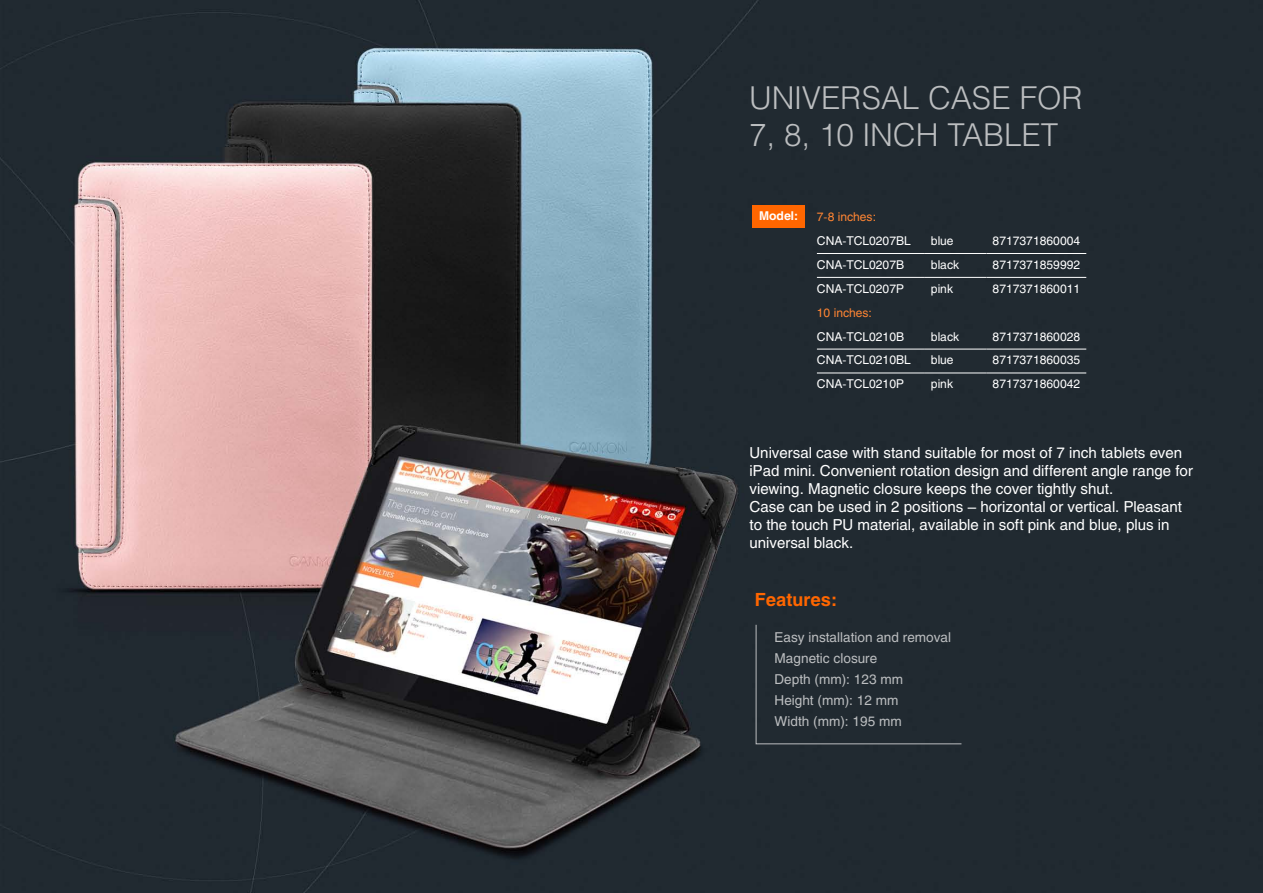
<style>
.page{position:relative;width:1263px;height:893px;background:#fff}
.page>*{position:absolute;margin:0;border:0;box-sizing:border-box;transform-origin:0 0}
.t1{font:31.5px/37.8px "Helios Light C";color:#bcbec0}
.t2{font:700 18px "Helios C";color:#f60}
.t3{font:15px/18px "Helios C";color:#fff}
.t4{font:13.5px/21px "Helios C";color:#bcbec0}
.t5{font:12px "Helios C";color:#fff}
.t6{font:12px "Helios C";color:#ff8533}
.t7{font:700 12px "Helios C";color:#fff}
</style>
<div class="page">
<img style="left:0;top:0;width:1263px;height:893px">
<div style="left:752px;top:206px;width:53px;height:22px;background:#f60"></div>
<div style="left:756px;top:624px;width:206px;height:120px;background:#212a31"></div>
<hr style="left:817px;top:253px;width:108px;height:1px;background:#fff">
<hr style="left:925px;top:253px;width:61px;height:1px;background:#fff">
<hr style="left:986px;top:253px;width:100px;height:1px;background:#fff">
<hr style="left:817px;top:277px;width:108px;height:1px;background:#fff">
<hr style="left:925px;top:277px;width:61px;height:1px;background:#fff">
<hr style="left:986px;top:277px;width:100px;height:1px;background:#fff">
<hr style="left:817px;top:349px;width:108px;height:1px;background:#fff">
<hr style="left:925px;top:349px;width:61px;height:1px;background:#fff">
<hr style="left:986px;top:349px;width:100px;height:1px;background:#fff">
<hr style="left:817px;top:373px;width:108px;height:1px;background:#fff">
<hr style="left:925px;top:373px;width:61px;height:1px;background:#fff">
<hr style="left:986px;top:373px;width:100px;height:1px;background:#fff">
<h1 class="t1" style="left:749px;top:78px;width:335px">UNIVERSAL CASE FOR<br>7, 8, 10 INCH TABLET</h1>
<p class="t7" style="left:759px;top:209px;width:41px">Model:</p>
<p class="t6" style="left:817px;top:210px;width:61px">7-8 inches:</p>
<p class="t5" style="left:817px;top:234px;width:96px">CNA-TCL0207BL</p>
<p class="t5" style="left:931px;top:234px;width:24px">blue</p>
<p class="t5" style="left:992px;top:234px;width:89px">8717371860004</p>
<p class="t5" style="left:817px;top:257px;width:89px">CNA-TCL0207B</p>
<p class="t5" style="left:931px;top:257px;width:30px">black</p>
<p class="t5" style="left:992px;top:257px;width:89px">8717371859992</p>
<p class="t5" style="left:817px;top:281px;width:89px">CNA-TCL0207P</p>
<p class="t5" style="left:931px;top:281px;width:24px">pink</p>
<p class="t5" style="left:992px;top:281px;width:89px">8717371860011</p>
<p class="t6" style="left:817px;top:305px;width:57px">10 inches:</p>
<p class="t5" style="left:817px;top:329px;width:89px">CNA-TCL0210B</p>
<p class="t5" style="left:931px;top:329px;width:30px">black</p>
<p class="t5" style="left:992px;top:329px;width:89px">8717371860028</p>
<p class="t5" style="left:817px;top:353px;width:96px">CNA-TCL0210BL</p>
<p class="t5" style="left:931px;top:353px;width:24px">blue</p>
<p class="t5" style="left:992px;top:353px;width:89px">8717371860035</p>
<p class="t5" style="left:817px;top:377px;width:89px">CNA-TCL0210P</p>
<p class="t5" style="left:931px;top:377px;width:24px">pink</p>
<p class="t5" style="left:992px;top:377px;width:89px">8717371860042</p>
<p class="t3" style="left:749px;top:444px;width:445px">Universal case with stand suitable for most of 7 inch tablets even iPad mini. Convenient rotation design and different angle range for viewing. Magnetic closure keeps the cover tightly shut.<br>Case can be used in 2 positions – horizontal or vertical. Pleasant to the touch PU material, available in soft pink and blue, plus in universal black.</p>
<p class="t2" style="left:755px;top:589px;width:84px">Features:</p>
<p class="t4" style="left:774px;top:627px;width:178px">Easy installation and removal<br>Magnetic closure<br>Depth (mm): 123 mm<br>Height (mm): 12 mm<br>Width (mm): 195 mm</p>
</div>
